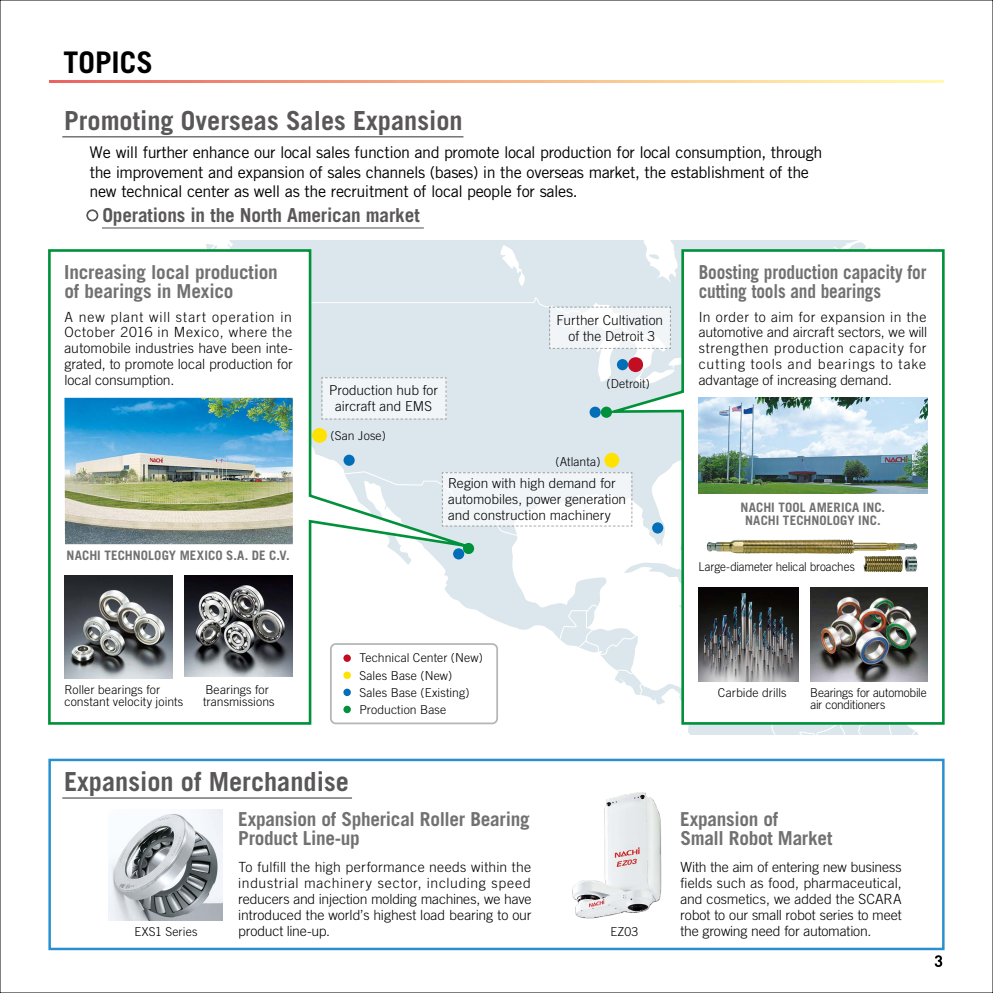
<style>
.page{position:relative;width:993px;height:993px;background:#fff}
.page>*{position:absolute;margin:0;border:0;box-sizing:border-box;transform-origin:0 0}
.t1{font:700 29.75px "Trade Gothic LT Std";color:#000}
.t2{font:700 26.25px "Trade Gothic LT Std";color:#595757}
.t3{font:700 19.25px/19.2px "Trade Gothic LT Std";letter-spacing:-.01em;color:#727171}
.t4{font:700 19.25px/19.2px "Trade Gothic LT Std";letter-spacing:-.01em;color:#727171;scale:.9 1}
.t5{font:700 19.25px "Trade Gothic LT Std";letter-spacing:-.01em;color:#595757}
.t6{font:16.1px/19.2px "Trade Gothic LT Std";letter-spacing:-.025em;color:#000}
.t7{font:300 14px/15.8px "Trade Gothic LT Std";letter-spacing:-.005em;color:#000;text-align:justify}
.t8{font:300 13.65px/16.1px "Trade Gothic";letter-spacing:.005em;color:#000;text-align:center}
.t9{font:700 12.95px "Trade Gothic LT Std";letter-spacing:.005em;color:#727171}
.t10{font:300 12.25px/17.3px "Trade Gothic";letter-spacing:.005em;color:#000}
.t11{font:300 12.25px/12.2px "Trade Gothic";letter-spacing:-.015em;color:#000}
.t12{font:300 12.25px "Trade Gothic";letter-spacing:.005em;color:#000;scale:.95 1}
</style>
<div class="page">
<svg style="left:206px;top:241px;width:712px;height:493px;fill:#dce7ed"></svg>
<svg style="left:718px;top:725px;width:198px;height:9px;background:#dee8ee"></svg>
<svg style="left:559px;top:562px;width:35px;height:93px"></svg>
<svg style="left:48px;top:248px;width:450px;height:477px"></svg>
<svg style="left:594px;top:248px;width:351px;height:477px"></svg>
<div style="left:331px;top:643px;width:166px;height:80px;background:#fff;border-radius:5px"></div>
<div style="left:330px;top:643px;width:168px;height:81px;border:2px solid #b5b6b6;border-radius:5px"></div>
<svg style="left:245px;top:282px;width:425px;height:67px"></svg>
<div style="left:321px;top:377px;width:125px;height:42px;background:#f1f5f7"></div>
<svg style="left:344px;top:471px;width:288px;height:65px"></svg>
<hr style="left:62px;top:136px;width:401px;height:1px;background:#595757">
<svg style="left:87px;top:210px;width:11px;height:11px"></svg>
<hr style="left:102px;top:227px;width:322px;height:1px;background:#727171">
<div style="left:48px;top:758px;width:896px;height:191px;border:2px solid #2990d0"></div>
<img style="left:109px;top:809px;width:113px;height:111px">
<img style="left:572px;top:792px;width:90px;height:127px">
<svg style="left:50px;top:80px;width:893px;height:3px;background:#f5b289"></svg>
<div style="left:616px;top:359px;width:12px;height:11px;background:#036eb8;border-radius:50%"></div>
<div style="left:589px;top:406px;width:11px;height:11px;background:#036eb8;border-radius:50%"></div>
<div style="left:628px;top:357px;width:14px;height:15px;background:#c30d23;border-radius:50%"></div>
<div style="left:600px;top:406px;width:11px;height:11px;background:#00913a;border-radius:50%"></div>
<div style="left:604px;top:452px;width:15px;height:15px;background:#ffe200;border-radius:50%"></div>
<div style="left:463px;top:542px;width:11px;height:12px;background:#00913a;border-radius:50%"></div>
<div style="left:453px;top:548px;width:11px;height:11px;background:#036eb8;border-radius:50%"></div>
<div style="left:343px;top:454px;width:11px;height:11px;background:#036eb8;border-radius:50%"></div>
<div style="left:312px;top:428px;width:15px;height:14px;background:#ffe200;border-radius:50%"></div>
<div style="left:652px;top:522px;width:11px;height:11px;background:#036eb8;border-radius:50%"></div>
<img style="left:64px;top:397px;width:229px;height:147px">
<img style="left:64px;top:575px;width:108px;height:103px">
<img style="left:185px;top:575px;width:108px;height:101px">
<img style="left:698px;top:397px;width:228px;height:97px">
<div style="left:343px;top:654px;width:8px;height:7px;background:#c30d23;border-radius:50%"></div>
<svg style="left:343px;top:705px;width:8px;height:8px"></svg>
<div style="left:343px;top:671px;width:8px;height:7px;background:#ffe200;border-radius:50%"></div>
<div style="left:343px;top:688px;width:8px;height:7px;background:#036eb8;border-radius:50%"></div>
<img style="left:706px;top:539px;width:135px;height:14px">
<img style="left:863px;top:555px;width:39px;height:17px">
<img style="left:810px;top:587px;width:116px;height:94px">
<img style="left:698px;top:587px;width:99px;height:94px">
<svg style="left:934px;top:955px;width:7px;height:11px"></svg>
<h1 class="t1" style="left:64px;top:44px;width:91px">TOPICS</h1>
<h2 class="t2" style="left:64px;top:105px;width:400px">Promoting Overseas Sales Expansion</h2>
<p class="t6" style="left:89px;top:143px;width:734px">We will further enhance our local sales function and promote local production for local consumption, through the improvement and expansion of sales channels (bases) in the overseas market, the establishment of the new technical center as well as the recruitment of local people for sales.</p>
<h3 class="t5" style="left:102px;top:203px;width:318px">Operations in the North American market</h3>
<h3 class="t3" style="left:64px;top:262px;width:215px">Increasing local production of bearings in Mexico</h3>
<p class="t7" style="left:64px;top:308px;width:230px">A new plant will start operation in October 2016 in Mexico, where the automobile industries have been inte&shy;grated, to promote local production for local consumption.</p>
<p class="t8" style="left:329px;top:382px;width:110px">Production hub for aircraft and EMS</p>
<p class="t10" style="left:330px;top:427px;width:57px">(San Jose)</p>
<p class="t8" style="left:556px;top:312px;width:108px">Further Cultivation of the Detroit 3</p>
<p class="t10" style="left:606px;top:375px;width:45px">(Detroit)</p>
<p class="t10" style="left:555px;top:452px;width:46px">(Atlanta)</p>
<p class="t8" style="left:448px;top:474px;width:179px;text-align:left">Region with high demand for automobiles, power generation and construction machinery</p>
<p class="t9" style="left:66px;top:546px;width:225px">NACHI TECHNOLOGY MEXICO S.A. DE C.V.</p>
<h3 class="t4" style="left:698px;top:262px;width:254px">Boosting production capacity for cutting tools and bearings</h3>
<p class="t7" style="left:698px;top:308px;width:230px">In order to aim for expansion in the automotive and aircraft sectors, we will strengthen production capacity for cutting tools and bearings to take advantage of increasing demand.</p>
<p class="t9" style="left:740px;top:499px;width:146px">NACHI TOOL AMERICA INC.</p>
<p class="t9" style="left:744px;top:512px;width:137px">NACHI TECHNOLOGY INC.</p>
<p class="t12" style="left:698px;top:559px;width:166px">Large-diameter helical broaches</p>
<p class="t10" style="left:64px;top:683px;width:120px;line-height:12.2px">Roller bearings for constant velocity joints</p>
<p class="t10" style="left:203px;top:683px;width:73px;line-height:12.2px">Bearings for transmissions</p>
<p class="t10" style="left:359px;top:649px;width:125px">Technical Center (New)<br>Sales Base (New)<br>Sales Base (Existing)<br>Production Base</p>
<h2 class="t2" style="left:64px;top:765px;width:286px">Expansion of Merchandise</h2>
<p class="t10" style="left:134px;top:922px;width:65px">EXS1 Series</p>
<h3 class="t3" style="left:238px;top:808px;width:293px">Expansion of Spherical Roller Bearing<br>Product Line-up</h3>
<p class="t7" style="left:238px;top:859px;width:295px">To fulfill the high performance needs within the industrial machinery sector, including speed reducers and injection molding machines, we have introduced the world’s highest load bearing to our product line-up.</p>
<p class="t10" style="left:610px;top:922px;width:30px">EZ03</p>
<p class="t10" style="left:717px;top:683px;width:70px">Carbide drills</p>
<p class="t11" style="left:810px;top:686px;width:118px">Bearings for automobile air conditioners</p>
<h3 class="t3" style="left:680px;top:808px;width:153px">Expansion of<br>Small Robot Market</h3>
<p class="t7" style="left:680px;top:859px;width:223px">With the aim of entering new business fields such as food, pharmaceutical, and cosmetics, we added the SCARA robot to our small robot series to meet the growing need for automation.</p>
</div>
